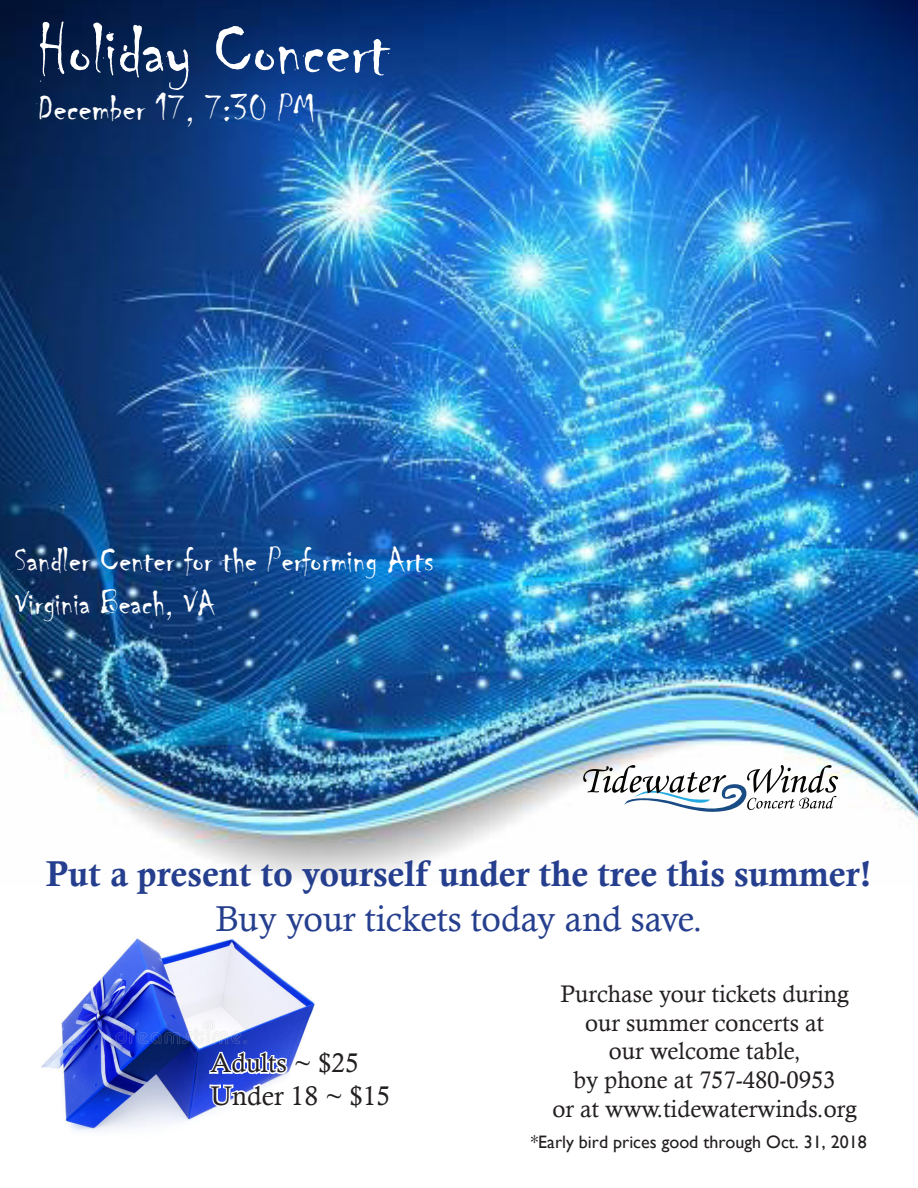
<style>
.page{position:relative;width:918px;height:1188px;background:#fff}
.page>*{position:absolute;margin:0;border:0;box-sizing:border-box;transform-origin:0 0}
.t1{font:75px "Chiller";color:#fff}
.t2{font:39px "Chiller";color:#fff}
.t3{font:36px "Chiller";color:#fff}
.t4{font:36px "Calis MT Bol";color:#253f8e}
.t5{font:36px "Calisto";color:#253f8e}
.t6{font:27px "Calisto";color:#231f20}
.t7{font:24px "Calisto";color:#231f20}
.t8{font:18px "Gill Sans";color:#231f20}
</style>
<div class="page">
<img style="left:41px;top:938px;width:274px;height:193px">
<img style="left:0;top:0;width:918px;height:878px">
<svg style="left:583px;top:765px;width:255px;height:49px"></svg>
<svg style="left:208px;top:1049px;width:107px;height:82px"></svg>
<p class="t1" style="left:37px;top:9px;width:354px">Holiday Concert</p>
<p class="t2" style="left:37px;top:87px;width:280px">December 17, 7:30 PM</p>
<p class="t3" style="left:15px;top:540px;width:420px">Sandler Center for the Performing Arts</p>
<p class="t3" style="left:15px;top:583px;width:202px">Virginia Beach, VA</p>
<p class="t4" style="left:46px;top:853px;width:827px">Put a present to yourself under the tree this summer!</p>
<p class="t5" style="left:215px;top:898px;width:489px">Buy your tickets today and save.</p>
<p class="t6" style="left:211px;top:1047px;width:150px">Adults ~ $25</p>
<p class="t6" style="left:211px;top:1080px;width:181px">Under 18 ~ $15</p>
<p class="t7" style="left:561px;top:980px;width:290px">Purchase your tickets during</p>
<p class="t7" style="left:585px;top:1009px;width:240px">our summer concerts at</p>
<p class="t7" style="left:609px;top:1037px;width:193px">our welcome table,</p>
<p class="t7" style="left:574px;top:1066px;width:263px">by phone at 757-480-0953</p>
<p class="t7" style="left:552px;top:1095px;width:306px">or at www.tidewaterwinds.org</p>
<p class="t8" style="left:531px;top:1131px;width:337px">*Early bird prices good through Oct. 31, 2018</p>
</div>
